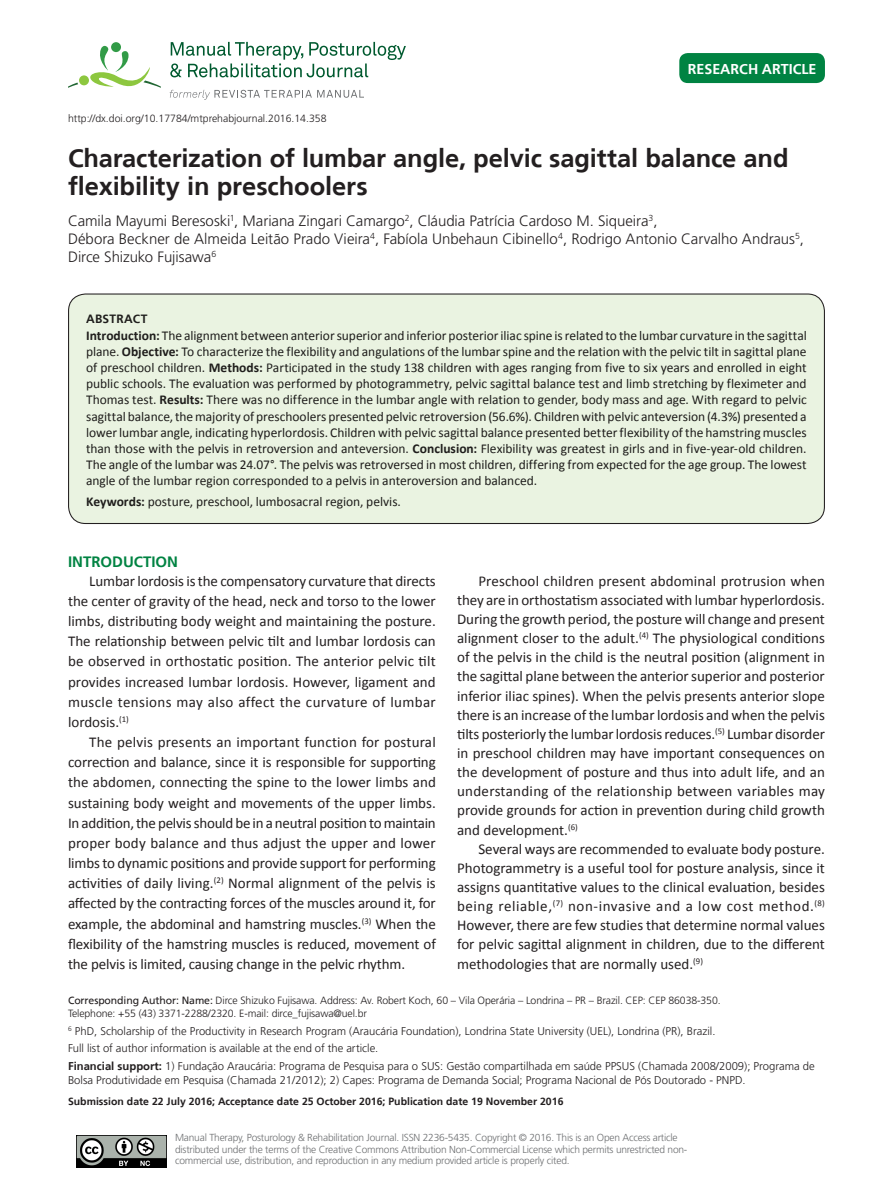
<style>
.page{position:relative;width:893px;height:1191px;background:#fff}
.page>*{position:absolute;margin:0;border:0;box-sizing:border-box;transform-origin:0 0}
.ArticleTitle{font:700 25.5px/28.5px "Frutiger";letter-spacing:-.005em;color:#231f20}
.Paragraph{font:15px/19.2px "Calibri";color:#231f20;text-align:justify}
.Authors{font:300 15px/18px "Frutiger";letter-spacing:-.005em;color:#231f20}
.Heading1{font:700 15px "Frutiger";color:#008342}
.ArticleTypeAlt{font:700 14.25px "Frutiger";color:#fff}
.t1{font:13.5px/16.2px "Calibri";color:#231f20;text-align:justify}
.t2{font:700 12px "Frutiger";letter-spacing:.02em;color:#231f20}
.fnSupported-by{font:300 11.25px/13.5px "Frutiger";color:#231f20}
.Affiliations{font:300 11.25px "Frutiger";color:#231f20}
.fnArticleOther{font:300 11.25px "Frutiger";color:#231f20}
.Correspondence{font:300 10.5px/12.6px "Frutiger";letter-spacing:-.01em;color:#231f20}
.History{font:700 10.5px "Frutiger";color:#231f20}
.ArticleDOIAlt{font:300 10.5px "Frutiger";color:#231f20}
.LicenseParaAlt{font:300 10.2px/11.2px "Frutiger";letter-spacing:-.02em;color:#6d6f71}
.s1{font-weight:700}
.s2{font-weight:400}
</style>
<div class="page">
<svg style="left:170px;top:42px;width:236px;height:35px"></svg>
<div style="left:111px;top:42px;width:10px;height:10px;background:#329b47;border-radius:50%"></div>
<div style="left:79px;top:75px;width:10px;height:10px;background:#8dc73f;border-radius:50%"></div>
<svg style="left:85px;top:46px;width:76px;height:42px"></svg>
<svg style="left:68px;top:83px;width:10px;height:5px"></svg>
<svg style="left:170px;top:90px;width:194px;height:10px"></svg>
<div style="left:679px;top:53px;width:146px;height:30px;background:#008342;border-radius:9px"></div>
<img style="left:77px;top:1135px;width:90px;height:32px">
<div style="left:69px;top:294px;width:755px;height:229px;background:#eaf3e1;border-radius:17px"></div>
<div style="left:68px;top:293px;width:757px;height:231px;border:1px solid #231f20;border-radius:17px"></div>
<p class="ArticleDOIAlt" style="left:68px;top:112px;width:260px">http://dx.doi.org/10.17784/mtprehabjournal.2016.14.358</p>
<p class="ArticleTypeAlt" style="left:688px;top:61px;width:130px">RESEARCH ARTICLE</p>
<p class="ArticleTitle" style="left:68px;top:143px;width:722px">Characterization of lumbar angle, pelvic sagittal balance and flexibility in preschoolers</p>
<p class="Authors" style="left:68px;top:212px;width:737px">Camila Mayumi Beresoski<sup>1</sup>, Mariana Zingari Camargo<sup>2</sup>, Cláudia Patrícia Cardoso M. Siqueira<sup>3</sup>,<br>Débora Beckner de Almeida Leitão Prado Vieira<sup>4</sup>, Fabíola Unbehaun Cibinello<sup>4</sup>, Rodrigo Antonio Carvalho Andraus<sup>5</sup>,<br>Dirce Shizuko Fujisawa<sup>6</sup></p>
<p class="t2" style="left:86px;top:312px;width:63px">ABSTRACT</p>
<p class="t1" style="left:86px;top:327px;width:722px"><span class="s1">Introduction:</span> The alignment between anterior superior and inferior posterior iliac spine is related to the lumbar curvature in the sagittal plane. <span class="s1">Objective:</span> To characterize the flexibility and angulations of the lumbar spine and the relation with the pelvic tilt in sagittal plane of preschool children. <span class="s1">Methods:</span> Participated in the study 138 children with ages ranging from five to six years and enrolled in eight public schools. The evaluation was performed by photogrammetry, pelvic sagittal balance test and limb stretching by fleximeter and Thomas test. <span class="s1">Results:</span> There was no difference in the lumbar angle with relation to gender, body mass and age. With regard to pelvic sagittal balance, the majority of preschoolers presented pelvic retroversion (56.6%). Children with pelvic anteversion (4.3%) presented a lower lumbar angle, indicating hyperlordosis. Children with pelvic sagittal balance presented better flexibility of the hamstring muscles than those with the pelvis in retroversion and anteversion. <span class="s1">Conclusion:</span> Flexibility was greatest in girls and in five-year-old children.<br>The angle of the lumbar was 24.07°. The pelvis was retroversed in most children, differing from expected for the age group. The lowest angle of the lumbar region corresponded to a pelvis in anteroversion and balanced.</p>
<p class="t1" style="left:86px;top:493px;width:316px"><span class="s1">Keywords:</span> posture, preschool, lumbosacral region, pelvis.</p>
<p class="Heading1" style="left:68px;top:552px;width:112px">INTRODUCTION</p>
<p class="Paragraph" style="left:68px;top:571px;width:369px;line-height:20.1px;text-indent:21px">Lumbar lordosis is the compensatory curvature that directs the center of gravity of the head, neck and torso to the lower limbs, distributing body weight and maintaining the posture.<br>The relationship between pelvic tilt and lumbar lordosis can be observed in orthostatic position. The anterior pelvic tilt provides increased lumbar lordosis. However, ligament and muscle tensions may also affect the curvature of lumbar lordosis.<sup>(1)</sup></p>
<p class="Paragraph" style="left:68px;top:732px;width:369px;line-height:20.1px;text-indent:21px">The pelvis presents an important function for postural correction and balance, since it is responsible for supporting the abdomen, connecting the spine to the lower limbs and sustaining body weight and movements of the upper limbs.<br>In addition, the pelvis should be in a neutral position to maintain proper body balance and thus adjust the upper and lower limbs to dynamic positions and provide support for performing activities of daily living.<sup>(2)</sup> Normal alignment of the pelvis is affected by the contracting forces of the muscles around it, for example, the abdominal and hamstring muscles.<sup>(3)</sup> When the flexibility of the hamstring muscles is reduced, movement of the pelvis is limited, causing change in the pelvic rhythm.</p>
<p class="Paragraph" style="left:457px;top:571px;width:369px;text-indent:21px">Preschool children present abdominal protrusion when they are in orthostatism associated with lumbar hyperlordosis.<br>During the growth period, the posture will change and present alignment closer to the adult.<sup>(4)</sup> The physiological conditions of the pelvis in the child is the neutral position (alignment in the sagittal plane between the anterior superior and posterior inferior iliac spines). When the pelvis presents anterior slope there is an increase of the lumbar lordosis and when the pelvis tilts posteriorly the lumbar lordosis reduces.<sup>(5)</sup> Lumbar disorder in preschool children may have important consequences on the development of posture and thus into adult life, and an understanding of the relationship between variables may provide grounds for action in prevention during child growth and development.<sup>(6)</sup></p>
<p class="Paragraph" style="left:457px;top:839px;width:369px;text-indent:21px">Several ways are recommended to evaluate body posture.<br>Photogrammetry is a useful tool for posture analysis, since it assigns quantitative values to the clinical evaluation, besides being reliable,<sup>(7)</sup> non-invasive and a low cost method.<sup>(8)<br></sup>However, there are few studies that determine normal values for pelvic sagittal alignment in children, due to the different methodologies that are normally used.<sup>(9)</sup></p>
<p class="Correspondence" style="left:68px;top:994px;width:654px"><span class="s2">Corresponding Author: Name:</span> Dirce Shizuko Fujisawa. Address: Av. Robert Koch, 60 – Vila Operária – Londrina – PR – Brazil. CEP: CEP 86038-350.<br>Telephone: +55 (43) 3371-2288/2320. E-mail: dirce_fujisawa@uel.br</p>
<p class="Affiliations" style="left:68px;top:1024px;width:649px"><sup>6</sup> PhD, Scholarship of the Productivity in Research Program (Araucária Foundation), Londrina State University (UEL), Londrina (PR), Brazil.</p>
<p class="fnArticleOther" style="left:68px;top:1042px;width:312px">Full list of author information is available at the end of the article.</p>
<p class="fnSupported-by" style="left:68px;top:1059px;width:748px"><span class="s1">Financial support:</span> 1) Fundação Araucária: Programa de Pesquisa para o SUS: Gestão compartilhada em saúde PPSUS (Chamada 2008/2009); Programa de<br>Bolsa Produtividade em Pesquisa (Chamada 21/2012); 2) Capes: Programa de Demanda Social; Programa Nacional de Pós Doutorado - PNPD.</p>
<p class="History" style="left:68px;top:1095px;width:497px">Submission date 22 July 2016; Acceptance date 25 October 2016; Publication date 19 November 2016</p>
<p class="LicenseParaAlt" style="left:175px;top:1132px;width:514px">Manual Therapy, Posturology &amp; Rehabilitation Journal. ISSN 2236-5435. Copyright © 2016. This is an Open Access article distributed under the terms of the Creative Commons Attribution Non-Commercial License which permits unrestricted non&shy;commercial use, distribution, and reproduction in any medium provided article is properly cited.</p>
</div>
